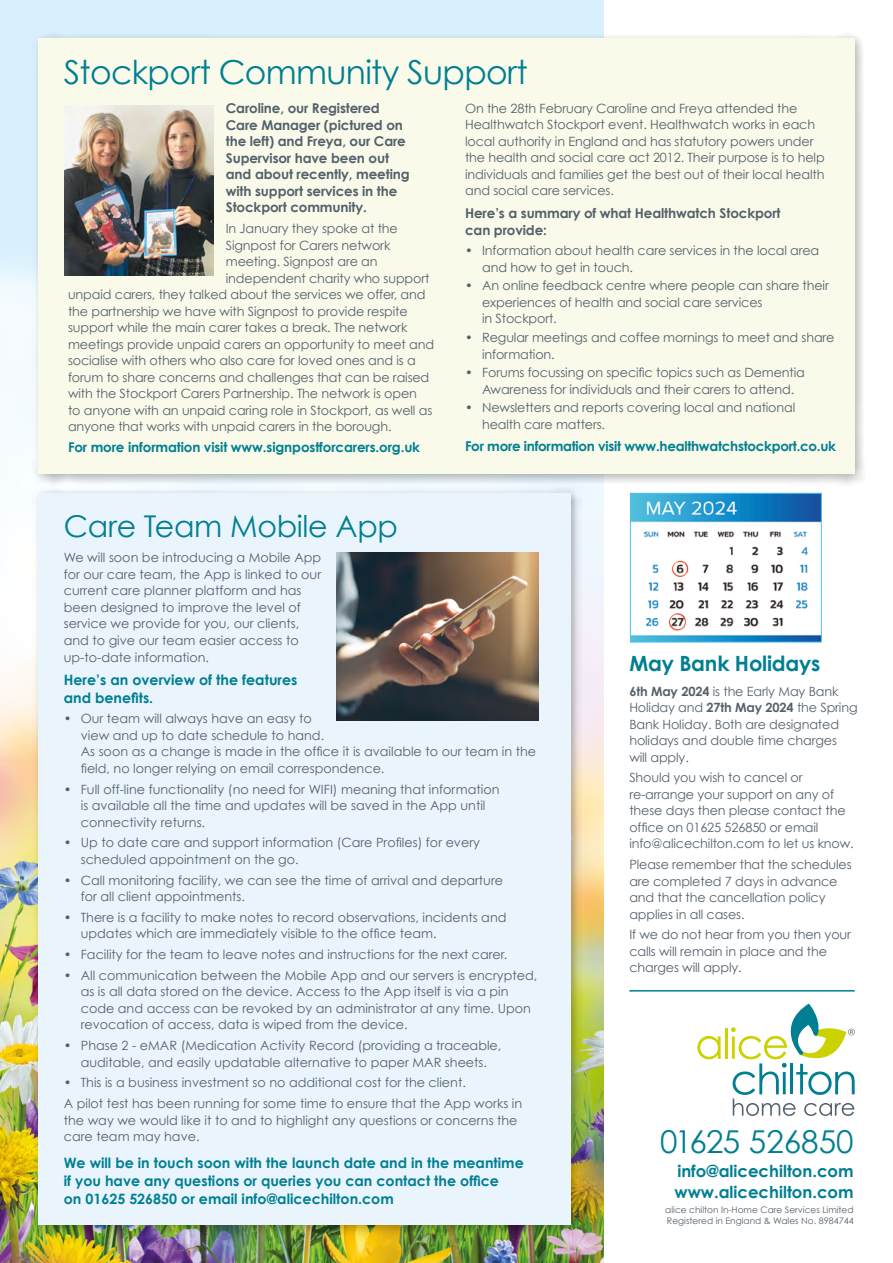
<style>
.page{position:relative;width:893px;height:1263px;background:#fff}
.page>*{position:absolute;margin:0;border:0;box-sizing:border-box;transform-origin:0 0}
.t1{font:33px "Century Gothic";letter-spacing:-.02em;color:#007f92}
.t2{font:31.5px "Century Gothic";color:#007f92}
.t3{font:30px "Century Gothic";letter-spacing:-.01em;color:#007f92}
.t4{font:700 21px "Century Gothic";letter-spacing:-.01em;color:#007f92}
.t5{font:700 16.5px/21px "Century Gothic";color:#007f92}
.t6{font:700 14.25px/18px "Century Gothic";color:#007f92}
.t7{font:700 13.5px/16.5px "Century Gothic";letter-spacing:-.01em;color:#54616c}
.t8{font:700 13.5px "Century Gothic";letter-spacing:-.02em;color:#007f92}
.t9{font:12.75px/16.5px "Century Gothic";letter-spacing:-.01em;color:#54616c}
.t10{font:9px/10.8px "Century Gothic";color:#54616c}
.s1{font-weight:700}
</style>
<div class="page">
<img style="left:0;top:0;width:604px;height:1263px">
<div style="left:33px;top:33px;width:833px;height:453px;background:#000;opacity:.3"></div>
<div style="left:38px;top:38px;width:817px;height:436px;background:#f9fae9"></div>
<svg style="left:697px;top:1036px;width:24px;height:23px"></svg>
<hr style="left:725px;top:1028px;width:3px;height:31px;background:#cad200">
<svg style="left:731px;top:1003px;width:124px;height:113px"></svg>
<div style="left:33px;top:488px;width:549px;height:748px;background:#000;opacity:.3"></div>
<div style="left:38px;top:493px;width:533px;height:732px;background:#eaf4fc"></div>
<img style="left:337px;top:553px;width:202px;height:168px">
<hr style="left:629px;top:990px;width:226px;height:1px;background:#007f92">
<img style="left:64px;top:105px;width:149px;height:170px">
<img style="left:632px;top:495px;width:188px;height:145px">
<div style="left:630px;top:493px;width:192px;height:149px;border:1px solid #52c3f1"></div>
<p class="t1" style="left:64px;top:52px;width:465px">Stockport Community Support</p>
<p class="t7" style="left:226px;top:100px;width:185px">Caroline, our Registered<br>Care Manager (pictured on the left) and Freya, our Care<br>Supervisor have been out and about recently, meeting with support services in the<br>Stockport community.</p>
<p class="t9" style="left:226px;top:220px;width:173px">In January they spoke at the</p>
<p class="t9" style="left:226px;top:236px;width:166px">Signpost for Carers network</p>
<p class="t9" style="left:226px;top:253px;width:153px">meeting. Signpost are an</p>
<p class="t9" style="left:226px;top:269px;width:205px">independent charity who support</p>
<p class="t9" style="left:68px;top:286px;width:359px">unpaid carers, they talked about the services we offer, and</p>
<p class="t9" style="left:68px;top:302px;width:341px">the partnership we have with Signpost to provide respite</p>
<p class="t9" style="left:68px;top:319px;width:341px">support while the main carer takes a break. The network</p>
<p class="t9" style="left:68px;top:335px;width:368px">meetings provide unpaid carers an opportunity to meet and</p>
<p class="t9" style="left:68px;top:352px;width:349px">socialise with others who also care for loved ones and is a</p>
<p class="t9" style="left:68px;top:368px;width:363px">forum to share concerns and challenges that can be raised</p>
<p class="t9" style="left:68px;top:385px;width:350px">with the Stockport Carers Partnership. The network is open</p>
<p class="t9" style="left:68px;top:401px;width:366px">to anyone with an unpaid caring role in Stockport, as well as</p>
<p class="t9" style="left:68px;top:418px;width:325px">anyone that works with unpaid carers in the borough.</p>
<p class="t8" style="left:68px;top:438px;width:354px">For more information visit www.signpostforcarers.org.uk</p>
<p class="t9" style="left:465px;top:100px;width:361px">On the 28th February Caroline and Freya attended the Healthwatch Stockport event. Healthwatch works in each local authority in England and has statutory powers under the health and social care act 2012. Their purpose is to help individuals and families get the best out of their local health and social care services.</p>
<p class="t7" style="left:465px;top:205px;width:317px">Here’s a summary of what Healthwatch Stockport can provide:</p>
<p class="t9" style="left:482px;top:242px;width:339px;text-indent:-17px">• Information about health care services in the local area and how to get in touch.</p>
<p class="t9" style="left:482px;top:277px;width:348px;text-indent:-17px">• An online feedback centre where people can share their experiences of health and social care services<br>in Stockport.</p>
<p class="t9" style="left:482px;top:329px;width:354px;text-indent:-17px">• Regular meetings and coffee mornings to meet and share information.</p>
<p class="t9" style="left:465px;top:364px;width:341px;text-align:center">• Forums focussing on specific topics such as Dementia<br>Awareness for individuals and their carers to attend.</p>
<p class="t9" style="left:482px;top:399px;width:315px;text-indent:-17px">• Newsletters and reports covering local and national health care matters.</p>
<p class="t8" style="left:465px;top:438px;width:372px">For more information visit www.healthwatchstockport.co.uk</p>
<p class="t3" style="left:64px;top:508px;width:336px">Care Team Mobile App</p>
<p class="t9" style="left:64px;top:549px;width:259px">We will soon be introducing a Mobile App for our care team, the App is linked to our current care planner platform and has been designed to improve the level of service we provide for you, our clients, and to give our team easier access to</p>
<p class="t9" style="left:64px;top:649px;width:147px">up-to-date information.</p>
<p class="t6" style="left:64px;top:670px;width:235px">Here’s an overview of the features and benefits.</p>
<p class="t9" style="left:81px;top:710px;width:457px;text-indent:-17px">• Our team will always have an easy to<br>view and up to date schedule to hand.<br>As soon as a change is made in the office it is available to our team in the field, no longer relying on email correspondence.</p>
<p class="t9" style="left:81px;top:780px;width:420px;text-indent:-17px">• Full off-line functionality (no need for WIFI) meaning that information is available all the time and updates will be saved in the App until connectivity returns.</p>
<p class="t9" style="left:81px;top:834px;width:401px;text-indent:-17px">• Up to date care and support information (Care Profiles) for every scheduled appointment on the go.</p>
<p class="t9" style="left:81px;top:871px;width:424px;text-indent:-17px">• Call monitoring facility, we can see the time of arrival and departure for all client appointments.</p>
<p class="t9" style="left:81px;top:909px;width:427px;text-indent:-17px">• There is a facility to make notes to record observations, incidents and updates which are immediately visible to the office team.</p>
<p class="t9" style="left:64px;top:946px;width:445px">• Facility for the team to leave notes and instructions for the next carer.</p>
<p class="t9" style="left:81px;top:967px;width:458px;text-indent:-17px">• All communication between the Mobile App and our servers is encrypted, as is all data stored on the device. Access to the App itself is via a pin code and access can be revoked by an administrator at any time. Upon revocation of access, data is wiped from the device.</p>
<p class="t9" style="left:64px;top:1037px;width:439px;text-align:center">• Phase 2 - eMAR (Medication Activity Record (providing a traceable, auditable, and easily updatable alternative to paper MAR sheets.</p>
<p class="t9" style="left:64px;top:1074px;width:404px">• This is a business investment so no additional cost for the client.</p>
<p class="t9" style="left:64px;top:1095px;width:460px">A pilot test has been running for some time to ensure that the App works in the way we would like it to and to highlight any questions or concerns the care team may have.</p>
<p class="t6" style="left:64px;top:1153px;width:461px">We will be in touch soon with the launch date and in the meantime if you have any questions or queries you can contact the office<br>on 01625 526850 or email info@alicechilton.com</p>
<p class="t4" style="left:629px;top:650px;width:193px">May Bank Holidays</p>
<p class="t9" style="left:629px;top:683px;width:230px"><span class="s1">6th May 2024</span> is the Early May Bank<br>Holiday and <span class="s1">27th May 2024</span> the Spring<br>Bank Holiday. Both are designated holidays and double time charges will apply.</p>
<p class="t9" style="left:629px;top:769px;width:226px">Should you wish to cancel or re-arrange your support on any of these days then please contact the office on 01625 526850 or email info@alicechilton.com to let us know.</p>
<p class="t9" style="left:629px;top:856px;width:224px">Please remember that the schedules are completed 7 days in advance and that the cancellation policy applies in all cases.</p>
<p class="t9" style="left:629px;top:926px;width:223px">If we do not hear from you then your calls will remain in place and the charges will apply.</p>
<p class="t2" style="left:660px;top:1122px;width:195px">01625 526850</p>
<p class="t5" style="left:674px;top:1160px;width:181px">info@alicechilton.com www.alicechilton.com</p>
<p class="t10" style="left:665px;top:1204px;width:190px">alice chilton In-Home Care Services Limited<br>Registered in England &amp; Wales No. 8984744</p>
</div>
